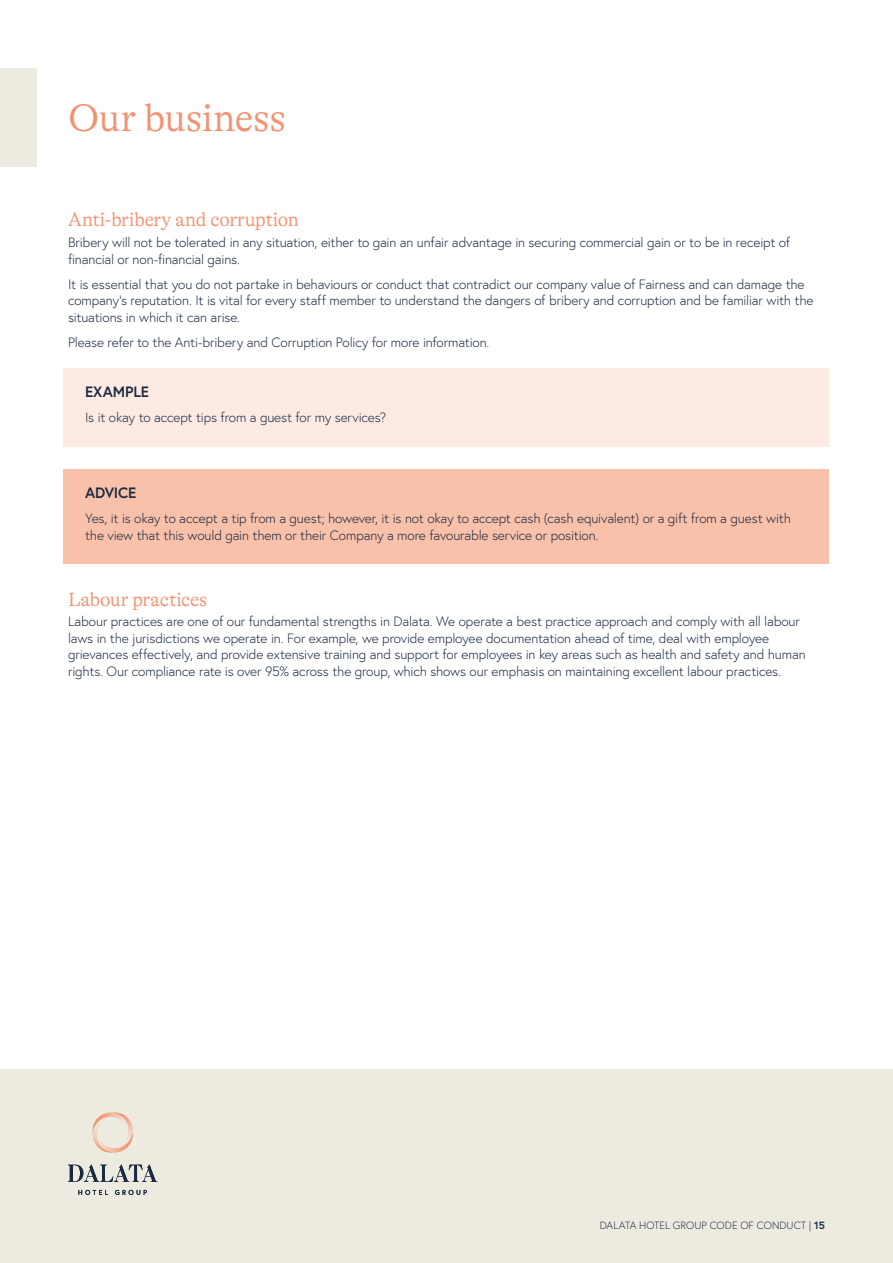
<style>
.page{position:relative;width:893px;height:1263px;background:#fff}
.page>*{position:absolute;margin:0;border:0;box-sizing:border-box;transform-origin:0 0}
.t1{font:300 39px "GT Alpina";letter-spacing:-.005em;color:#f29272}
.t2{font:300 19.5px "GT Alpina";letter-spacing:-.015em;color:#f29272}
.t3{font:700 15px "Europa";letter-spacing:-.01em;color:#1a2a41}
.t4{font:300 13.5px/16.5px "Europa";letter-spacing:-.01em;color:#1a2a41}
.t5{font:300 10.5px "Europa";letter-spacing:.005em;color:#1a2a41}
.s1{font-weight:700}
</style>
<div class="page">
<div style="left:0;top:68px;width:37px;height:99px;background:#edeae0"></div>
<div style="left:0;top:1069px;width:893px;height:194px;background:#edeae0"></div>
<svg style="left:78px;top:1190px;width:30px;height:5px"></svg>
<svg style="left:115px;top:1190px;width:32px;height:5px"></svg>
<svg style="left:93px;top:1112px;width:40px;height:40px"></svg>
<svg style="left:68px;top:1164px;width:89px;height:18px"></svg>
<div style="left:64px;top:368px;width:765px;height:54px;background:#fdebe3"></div>
<div style="left:64px;top:395px;width:765px;height:51px;background:#fdebe3"></div>
<div style="left:64px;top:469px;width:765px;height:54px;background:#f9c1aa"></div>
<div style="left:64px;top:496px;width:765px;height:68px;background:#f9c1aa"></div>
<h1 class="t1" style="left:68px;top:96px;width:220px">Our business</h1>
<h2 class="t2" style="left:68px;top:209px;width:232px">Anti-bribery and corruption</h2>
<p class="t4" style="left:68px;top:234px;width:724px">Bribery will not be tolerated in any situation, either to gain an unfair advantage in securing commercial gain or to be in receipt of financial or non-financial gains.</p>
<p class="t4" style="left:68px;top:276px;width:747px">It is essential that you do not partake in behaviours or conduct that contradict our company value of Fairness and can damage the company‘s reputation. It is vital for every staff member to understand the dangers of bribery and corruption and be familiar with the situations in which it can arise.</p>
<p class="t4" style="left:68px;top:334px;width:423px">Please refer to the Anti-bribery and Corruption Policy for more information.</p>
<p class="t3" style="left:85px;top:382px;width:65px">EXAMPLE</p>
<p class="t4" style="left:85px;top:409px;width:303px">Is it okay to accept tips from a guest for my services?</p>
<p class="t3" style="left:85px;top:483px;width:53px">ADVICE</p>
<p class="t4" style="left:85px;top:510px;width:707px">Yes, it is okay to accept a tip from a guest; however, it is not okay to accept cash (cash equivalent) or a gift from a guest with the view that this would gain them or their Company a more favourable service or position.</p>
<h2 class="t2" style="left:68px;top:588px;width:141px">Labour practices</h2>
<p class="t4" style="left:68px;top:613px;width:739px">Labour practices are one of our fundamental strengths in Dalata. We operate a best practice approach and comply with all labour laws in the jurisdictions we operate in. For example, we provide employee documentation ahead of time, deal with employee grievances effectively, and provide extensive training and support for employees in key areas such as health and safety and human rights. Our compliance rate is over 95% across the group, which shows our emphasis on maintaining excellent labour practices.</p>
<p class="t5" style="left:600px;top:1219px;width:227px">DALATA HOTEL GROUP CODE OF CONDUCT | <span class="s1">15</span></p>
</div>
